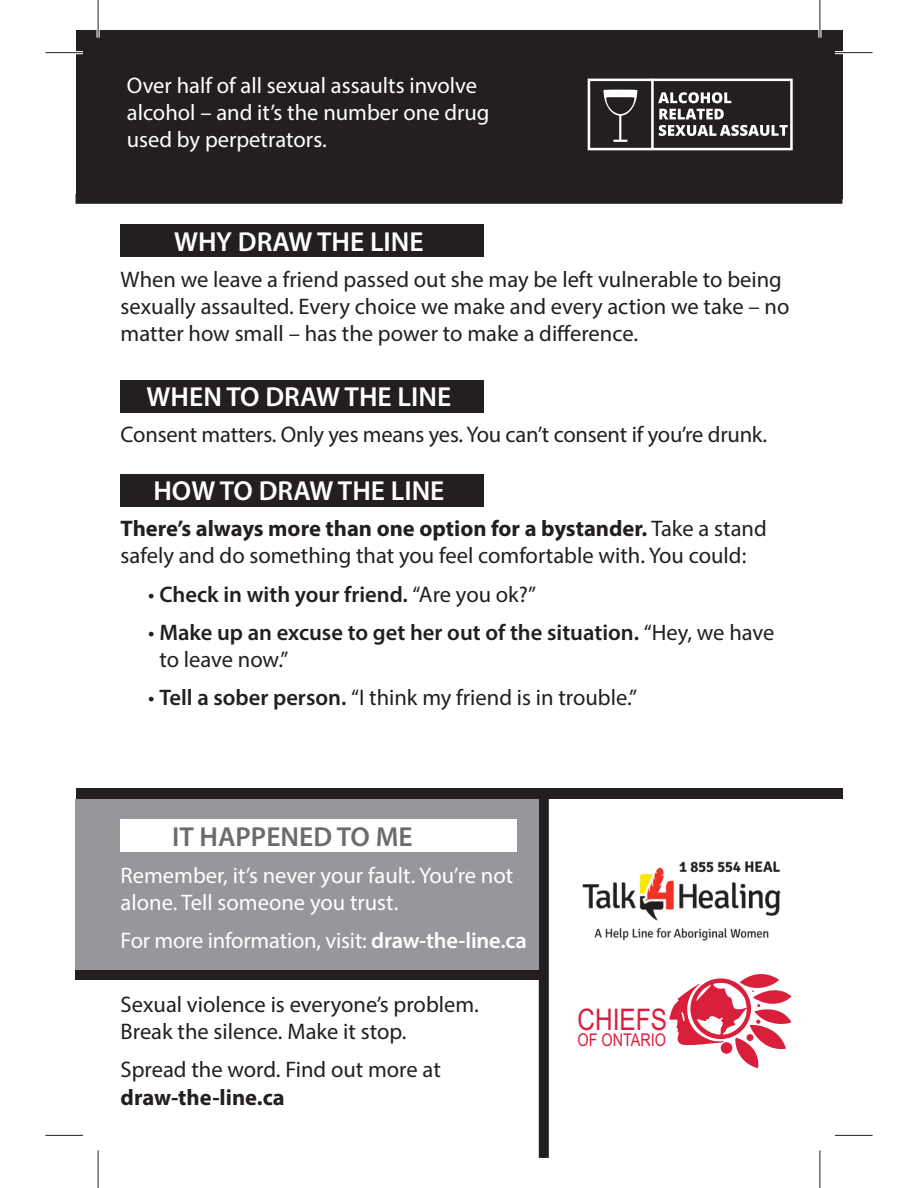
<style>
.page{position:relative;width:918px;height:1188px;background:#fff}
.page>*{position:absolute;margin:0;border:0;box-sizing:border-box;transform-origin:0 0}
.t1{font:29.85px "Arial Narrow";color:#da1f3d}
.t2{font:600 27.6px "Myriad Pro";color:#fff}
.t3{font:600 27.6px "Myriad Pro";color:#6b6c6f}
.t4{font:22.5px/27px "Myriad Pro";color:#231f20}
.t5{font:22.5px/27px "Myriad Pro";color:#fff}
.t6{font:600 22.5px/27px "Myriad Pro";color:#231f20}
.t7{font:700 22.5px "Myriad Pro";color:#231f20}
.t8{font:17.55px "Arial Narrow";color:#da1f3d}
.s1{font-weight:700}
.s2{font-weight:400}
.s3{font-weight:600}
</style>
<div class="page">
<div style="left:76px;top:30px;width:766px;height:169px;background:#231f20"></div>
<div style="left:76px;top:194px;width:766px;height:10px;background:#231f20"></div>
<div style="left:121px;top:225px;width:363px;height:32px;background:#231f20"></div>
<div style="left:121px;top:380px;width:363px;height:32px;background:#231f20"></div>
<div style="left:121px;top:474px;width:363px;height:33px;background:#231f20"></div>
<svg style="left:587px;top:78px;width:206px;height:73px"></svg>
<div style="left:76px;top:789px;width:766px;height:10px;background:#231f20"></div>
<div style="left:76px;top:970px;width:468px;height:10px;background:#231f20"></div>
<img style="left:582px;top:861px;width:199px;height:80px">
<svg style="left:539px;top:799px;width:10px;height:359px;background:#262223"></svg>
<div style="left:539px;top:970px;width:5px;height:10px;background:#231f20"></div>
<svg style="left:669px;top:974px;width:122px;height:94px"></svg>
<div style="left:76px;top:799px;width:463px;height:171px;background:#95979a"></div>
<div style="left:120px;top:820px;width:397px;height:32px;background:#fff"></div>
<hr style="left:45px;top:51px;width:38px;height:3px;background:#fff">
<hr style="left:835px;top:51px;width:38px;height:3px;background:#fff">
<hr style="left:97px;top:0;width:3px;height:38px;background:#fff">
<hr style="left:818px;top:0;width:3px;height:38px;background:#fff">
<hr style="left:45px;top:52px;width:38px;height:1px;background:#231f20">
<hr style="left:835px;top:52px;width:38px;height:1px;background:#231f20">
<hr style="left:45px;top:1135px;width:38px;height:1px;background:#231f20">
<hr style="left:835px;top:1135px;width:38px;height:1px;background:#231f20">
<hr style="left:98px;top:0;width:1px;height:38px;background:#231f20">
<hr style="left:98px;top:1150px;width:1px;height:38px;background:#231f20">
<hr style="left:820px;top:0;width:1px;height:38px;background:#231f20">
<hr style="left:820px;top:1150px;width:1px;height:38px;background:#231f20">
<p class="t5" style="left:127px;top:74px;width:364px">Over half of all sexual assaults involve alcohol – and it’s the number one drug used by perpetrators.</p>
<p class="t2" style="left:174px;top:231px;width:251px">WHY DRAW THE LINE</p>
<p class="t4" style="left:121px;top:268px;width:670px">When we leave a friend passed out she may be left vulnerable to being sexually assaulted. Every choice we make and every action we take – no matter how small – has the power to make a difference.</p>
<p class="t2" style="left:147px;top:386px;width:306px">WHEN TO DRAW THE LINE</p>
<p class="t4" style="left:121px;top:423px;width:648px">Consent matters. Only yes means yes. You can’t consent if you’re drunk.</p>
<p class="t2" style="left:153px;top:481px;width:293px">HOW TO DRAW THE LINE</p>
<p class="t4" style="left:121px;top:517px;width:648px"><span class="s1">There’s always more than one option for a bystander.</span> Take a stand safely and do something that you feel comfortable with. You could:</p>
<p class="t6" style="left:148px;top:583px;width:389px"><span class="s2">•</span> Check in with your friend. <span class="s2">“Are you ok?”</span></p>
<p class="t6" style="left:159px;top:621px;width:617px;text-indent:-11px"><span class="s2">•</span> Make up an excuse to get her out of the situation. <span class="s2">“Hey, we have to leave now.”</span></p>
<p class="t4" style="left:148px;top:686px;width:490px">• <span class="s3">Tell a sober person.</span> “I think my friend is in trouble.”</p>
<p class="t3" style="left:172px;top:826px;width:242px">IT HAPPENED TO ME</p>
<p class="t5" style="left:121px;top:864px;width:394px">Remember, it’s never your fault. You’re not alone. Tell someone you trust.</p>
<p class="t5" style="left:121px;top:929px;width:408px">For more information, visit: <span class="s3">draw-the-line.ca</span></p>
<p class="t4" style="left:121px;top:993px;width:360px">Sexual violence is everyone’s problem.<br>Break the silence. Make it stop.</p>
<p class="t4" style="left:121px;top:1058px;width:322px">Spread the word. Find out more at</p>
<p class="t7" style="left:121px;top:1084px;width:166px">draw-the-line.ca</p>
<h1 class="t1" style="left:577px;top:1002px;width:91px">CHIEFS</h1>
<p class="t8" style="left:577px;top:1029px;width:90px">OF ONTARIO</p>
</div>
